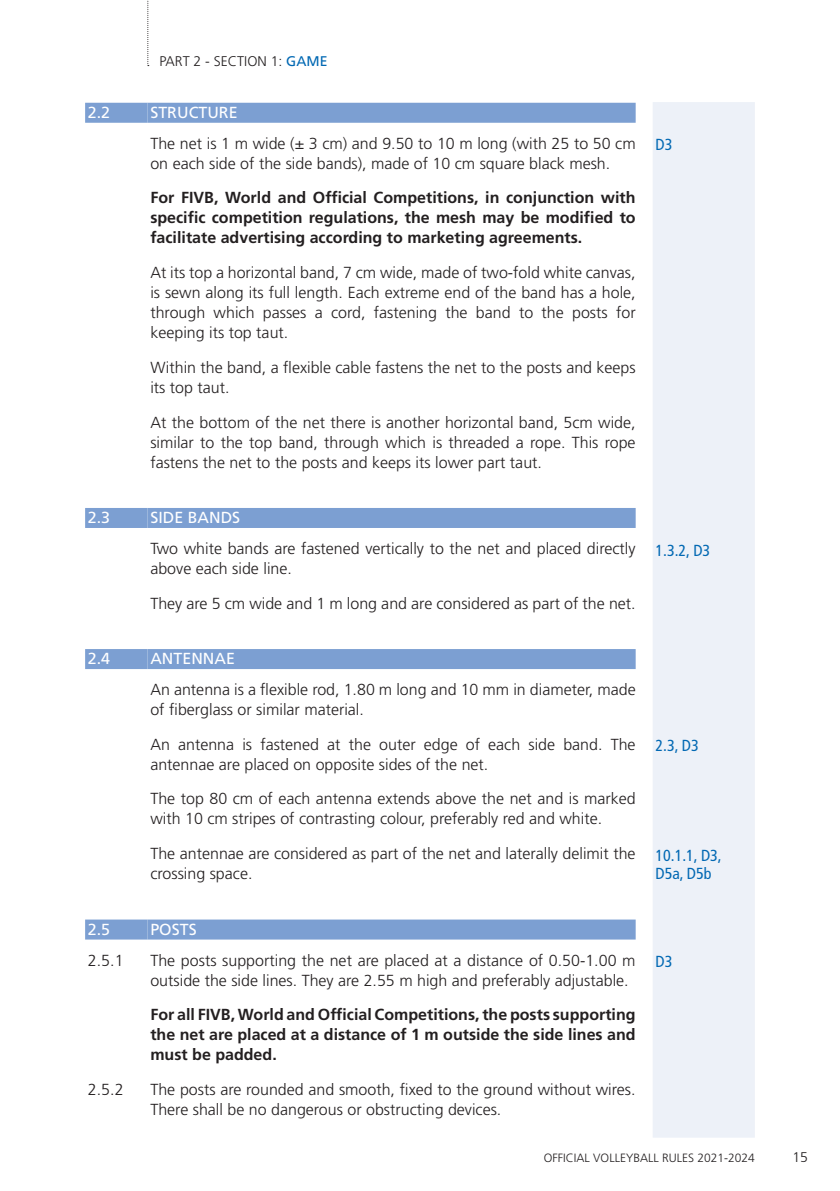
<style>
.page{position:relative;width:840px;height:1191px;background:#fff}
.page>*{position:absolute;margin:0;border:0;box-sizing:border-box;transform-origin:0 0}
.t1{font:300 16px/20px "Frutiger LT Std";color:#231f20}
.t2{font:700 16px/20px "Frutiger LT Std";color:#231f20;text-align:justify}
.t3{font:16px "Frutiger LT Std";color:#fff}
.t4{font:condensed 16px/18px "Frutiger LT Std";color:#0168b3}
.t5{font:300 14px "Frutiger LT Std";color:#231f20}
.t6{font:300 12px "Frutiger LT Std";color:#231f20}
.s1{font-weight:400;color:#0168b3}
</style>
<div class="page">
<svg style="left:147px;top:0;width:2px;height:66px"></svg>
<div style="left:653px;top:102px;width:101px;height:1035px;background:#edf1f8"></div>
<div style="left:85px;top:103px;width:62px;height:20px;background:#7c9fd2"></div>
<div style="left:147px;top:103px;width:488px;height:20px;background:#7c9fd2"></div>
<div style="left:85px;top:508px;width:62px;height:20px;background:#7c9fd2"></div>
<div style="left:147px;top:508px;width:488px;height:20px;background:#7c9fd2"></div>
<div style="left:85px;top:649px;width:62px;height:20px;background:#7c9fd2"></div>
<div style="left:147px;top:649px;width:488px;height:20px;background:#7c9fd2"></div>
<div style="left:85px;top:919px;width:62px;height:20px;background:#7c9fd2"></div>
<div style="left:147px;top:919px;width:488px;height:20px;background:#7c9fd2"></div>
<p class="t5" style="left:159px;top:53px;width:169px">PART 2 - SECTION 1: <span class="s1">GAME</span></p>
<p class="t3" style="left:88px;top:103px;width:24px">2.2</p>
<p class="t3" style="left:150px;top:103px;width:89px">STRUCTURE</p>
<p class="t1" style="left:150px;top:133px;width:486px">The net is 1 m wide (± 3 cm) and 9.50 to 10 m long (with 25 to 50 cm on each side of the side bands), made of 10 cm square black mesh.</p>
<p class="t4" style="left:655px;top:136px;width:18px">D3</p>
<p class="t2" style="left:150px;top:188px;width:486px">For FIVB, World and Official Competitions, in conjunction with specific competition regulations, the mesh may be modified to facilitate advertising according to marketing agreements.</p>
<p class="t1" style="left:150px;top:263px;width:486px;text-align:justify">At its top a horizontal band, 7 cm wide, made of two-fold white canvas, is sewn along its full length. Each extreme end of the band has a hole, through which passes a cord, fastening the band to the posts for keeping its top taut.</p>
<p class="t1" style="left:150px;top:357px;width:486px">Within the band, a flexible cable fastens the net to the posts and keeps its top taut.</p>
<p class="t1" style="left:150px;top:412px;width:486px;text-align:justify">At the bottom of the net there is another horizontal band, 5cm wide, similar to the top band, through which is threaded a rope. This rope fastens the net to the posts and keeps its lower part taut.</p>
<p class="t3" style="left:88px;top:508px;width:24px">2.3</p>
<p class="t3" style="left:150px;top:508px;width:91px">SIDE BANDS</p>
<p class="t1" style="left:150px;top:539px;width:486px">Two white bands are fastened vertically to the net and placed directly above each side line.</p>
<p class="t4" style="left:655px;top:541px;width:56px">1.3.2, D3</p>
<p class="t1" style="left:150px;top:593px;width:486px">They are 5 cm wide and 1 m long and are considered as part of the net.</p>
<p class="t3" style="left:88px;top:649px;width:24px">2.4</p>
<p class="t3" style="left:150px;top:649px;width:86px">ANTENNAE</p>
<p class="t1" style="left:150px;top:680px;width:486px">An antenna is a flexible rod, 1.80 m long and 10 mm in diameter, made of fiberglass or similar material.</p>
<p class="t1" style="left:150px;top:734px;width:486px">An antenna is fastened at the outer edge of each side band. The antennae are placed on opposite sides of the net.</p>
<p class="t4" style="left:655px;top:737px;width:45px">2.3, D3</p>
<p class="t1" style="left:150px;top:789px;width:486px">The top 80 cm of each antenna extends above the net and is marked with 10 cm stripes of contrasting colour, preferably red and white.</p>
<p class="t1" style="left:150px;top:844px;width:486px">The antennae are considered as part of the net and laterally delimit the crossing space.</p>
<p class="t4" style="left:655px;top:846px;width:68px">10.1.1, D3,<br>D5a, D5b</p>
<p class="t3" style="left:88px;top:920px;width:24px">2.5</p>
<p class="t3" style="left:150px;top:920px;width:48px">POSTS</p>
<p class="t1" style="left:88px;top:950px;width:37px">2.5.1</p>
<p class="t1" style="left:150px;top:950px;width:486px">The posts supporting the net are placed at a distance of 0.50-1.00 m outside the side lines. They are 2.55 m high and preferably adjustable.</p>
<p class="t4" style="left:655px;top:952px;width:18px">D3</p>
<p class="t2" style="left:150px;top:1004px;width:486px">For all FIVB, World and Official Competitions, the posts supporting the net are placed at a distance of 1 m outside the side lines and must be padded.</p>
<p class="t1" style="left:88px;top:1079px;width:37px">2.5.2</p>
<p class="t1" style="left:150px;top:1079px;width:486px">The posts are rounded and smooth, fixed to the ground without wires.<br>There shall be no dangerous or obstructing devices.</p>
<p class="t6" style="left:543px;top:1151px;width:212px">OFFICIAL VOLLEYBALL RULES 2021-2024</p>
<p class="t5" style="left:792px;top:1149px;width:17px">15</p>
</div>
